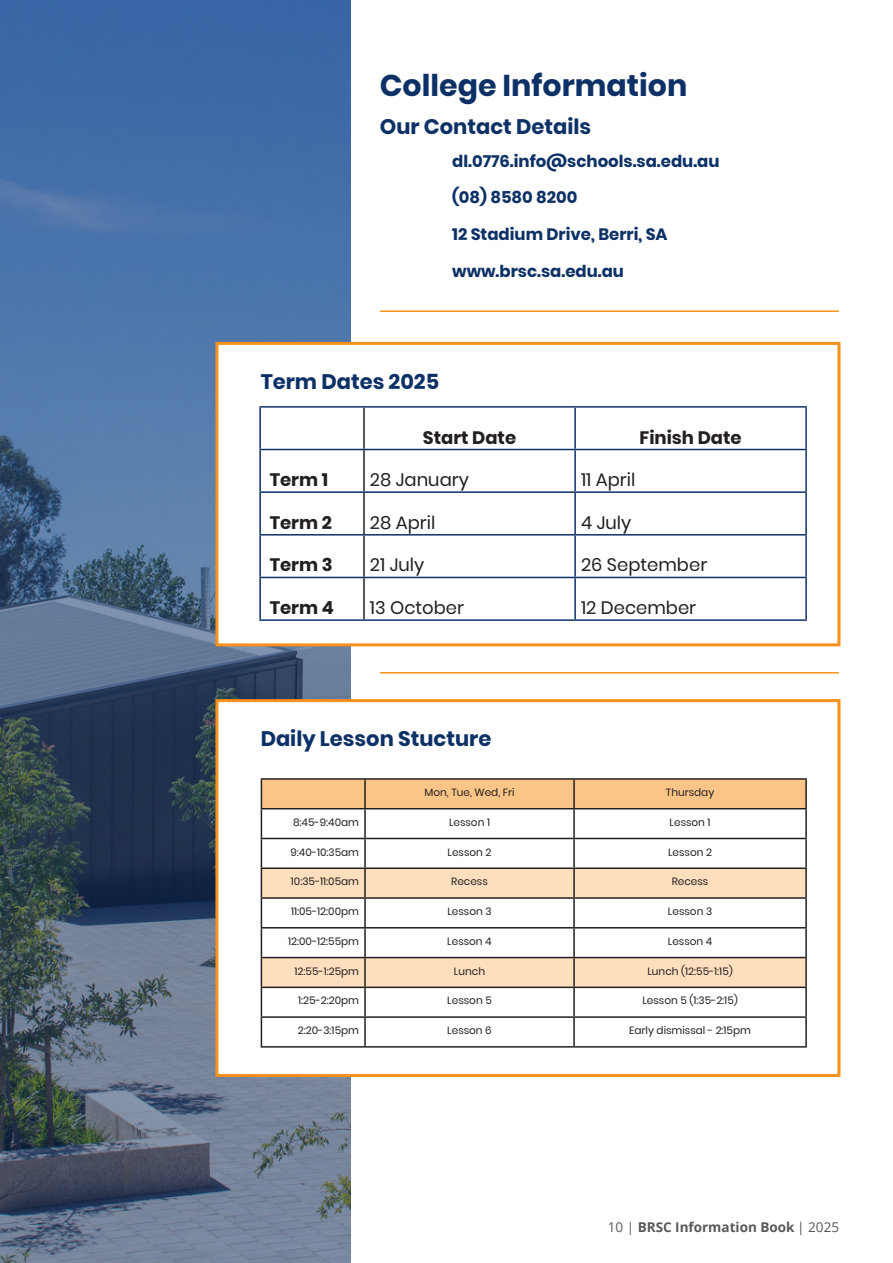
<style>
.page{position:relative;width:893px;height:1263px;background:#fff}
.page>*{position:absolute;margin:0;border:0;box-sizing:border-box;transform-origin:0 0}
.Main_Page_Header{font:700 30px "Poppins";color:#0d3166}
.Blue_sub_Header{font:700 21px "Poppins";color:#0d3166}
.Blue_sub_Header-2{font:18px "Poppins";color:#231f20}
.Blue_sub_Header-3{font:700 18px "Poppins";color:#231f20}
.Body_Text{font:700 16.5px "Poppins";color:#0d3166}
.t1{font:700 13.5px "Open Sans";color:#231f20}
.Table_daily_structure{font:10.5px "Poppins";color:#231f20}
.s1{font-weight:400}
</style>
<div class="page">
<img style="left:0;top:0;width:350px;height:1263px">
<hr style="left:380px;top:310px;width:459px;height:2px;background:#f6911e">
<hr style="left:380px;top:672px;width:459px;height:1px;background:#f6911e">
<div style="left:215px;top:342px;width:625px;height:304px;background:#fff;border:3px solid #f6911e"></div>
<div style="left:215px;top:699px;width:625px;height:378px;background:#fff;border:3px solid #f6911e"></div>
<hr style="left:363px;top:408px;width:2px;height:41px;background:#231f20">
<hr style="left:363px;top:450px;width:2px;height:41px;background:#231f20">
<hr style="left:363px;top:493px;width:2px;height:41px;background:#231f20">
<hr style="left:363px;top:535px;width:2px;height:42px;background:#231f20">
<hr style="left:363px;top:578px;width:2px;height:41px;background:#231f20">
<hr style="left:574px;top:408px;width:2px;height:41px;background:#0d3166">
<hr style="left:574px;top:450px;width:2px;height:41px;background:#0d3166">
<hr style="left:574px;top:493px;width:2px;height:41px;background:#0d3166">
<hr style="left:574px;top:535px;width:2px;height:42px;background:#0d3166">
<hr style="left:574px;top:578px;width:2px;height:41px;background:#0d3166">
<hr style="left:259px;top:406px;width:105px;height:2px;background:#0d3166">
<hr style="left:259px;top:408px;width:2px;height:41px;background:#0d3166">
<hr style="left:364px;top:406px;width:211px;height:2px;background:#0d3166">
<hr style="left:575px;top:406px;width:232px;height:2px;background:#0d3166">
<hr style="left:805px;top:408px;width:2px;height:41px;background:#0d3166">
<hr style="left:259px;top:449px;width:105px;height:1px;background:#0d3166">
<hr style="left:259px;top:450px;width:2px;height:41px;background:#0d3166">
<hr style="left:364px;top:449px;width:211px;height:1px;background:#0d3166">
<hr style="left:575px;top:449px;width:232px;height:1px;background:#0d3166">
<hr style="left:805px;top:450px;width:2px;height:41px;background:#0d3166">
<hr style="left:259px;top:491px;width:105px;height:2px;background:#0d3166">
<hr style="left:259px;top:493px;width:2px;height:41px;background:#0d3166">
<hr style="left:364px;top:491px;width:211px;height:2px;background:#0d3166">
<hr style="left:575px;top:491px;width:232px;height:2px;background:#0d3166">
<hr style="left:805px;top:493px;width:2px;height:41px;background:#0d3166">
<hr style="left:259px;top:534px;width:105px;height:1px;background:#0d3166">
<hr style="left:259px;top:535px;width:2px;height:42px;background:#0d3166">
<hr style="left:364px;top:534px;width:211px;height:1px;background:#0d3166">
<hr style="left:575px;top:534px;width:232px;height:1px;background:#0d3166">
<hr style="left:805px;top:535px;width:2px;height:42px;background:#0d3166">
<hr style="left:259px;top:577px;width:105px;height:1px;background:#0d3166">
<hr style="left:259px;top:578px;width:2px;height:41px;background:#0d3166">
<hr style="left:364px;top:577px;width:211px;height:1px;background:#0d3166">
<hr style="left:575px;top:577px;width:232px;height:1px;background:#0d3166">
<hr style="left:805px;top:578px;width:2px;height:41px;background:#0d3166">
<hr style="left:259px;top:619px;width:105px;height:2px;background:#0d3166">
<hr style="left:364px;top:619px;width:211px;height:2px;background:#0d3166">
<hr style="left:575px;top:619px;width:232px;height:2px;background:#0d3166">
<hr style="left:261px;top:778px;width:104px;height:2px;background:#231f20">
<hr style="left:365px;top:778px;width:209px;height:2px;background:#231f20">
<hr style="left:574px;top:778px;width:233px;height:2px;background:#231f20">
<hr style="left:805px;top:780px;width:2px;height:28px;background:#231f20">
<hr style="left:574px;top:808px;width:233px;height:1px;background:#231f20">
<hr style="left:805px;top:809px;width:2px;height:29px;background:#231f20">
<hr style="left:574px;top:838px;width:233px;height:1px;background:#231f20">
<hr style="left:805px;top:839px;width:2px;height:28px;background:#231f20">
<hr style="left:574px;top:867px;width:233px;height:2px;background:#231f20">
<hr style="left:805px;top:869px;width:2px;height:28px;background:#231f20">
<hr style="left:574px;top:897px;width:233px;height:2px;background:#231f20">
<hr style="left:805px;top:899px;width:2px;height:28px;background:#231f20">
<hr style="left:574px;top:927px;width:233px;height:1px;background:#231f20">
<hr style="left:805px;top:928px;width:2px;height:29px;background:#231f20">
<hr style="left:574px;top:957px;width:233px;height:1px;background:#231f20">
<hr style="left:805px;top:958px;width:2px;height:28px;background:#231f20">
<hr style="left:574px;top:986px;width:233px;height:2px;background:#231f20">
<hr style="left:805px;top:988px;width:2px;height:28px;background:#231f20">
<svg style="left:261px;top:779px;width:545px;height:267px"></svg>
<hr style="left:365px;top:1016px;width:209px;height:2px;background:#231f20">
<hr style="left:364px;top:1018px;width:2px;height:28px;background:#231f20">
<hr style="left:574px;top:1016px;width:233px;height:2px;background:#231f20">
<hr style="left:573px;top:1018px;width:2px;height:28px;background:#231f20">
<hr style="left:805px;top:1018px;width:2px;height:28px;background:#231f20">
<hr style="left:261px;top:1046px;width:104px;height:1px;background:#231f20">
<hr style="left:365px;top:1046px;width:209px;height:1px;background:#231f20">
<hr style="left:574px;top:1046px;width:233px;height:1px;background:#231f20">
<p class="Main_Page_Header" style="left:380px;top:68px;width:309px">College Information</p>
<p class="Blue_sub_Header" style="left:380px;top:115px;width:213px">Our Contact Details</p>
<p class="Body_Text" style="left:452px;top:151px;width:269px">dl.0776.info@schools.sa.edu.au</p>
<p class="Body_Text" style="left:452px;top:188px;width:127px">(08) 8580 8200</p>
<p class="Body_Text" style="left:452px;top:225px;width:217px">12 Stadium Drive, Berri, SA</p>
<p class="Body_Text" style="left:452px;top:262px;width:173px">www.brsc.sa.edu.au</p>
<p class="Blue_sub_Header" style="left:261px;top:369px;width:180px">Term Dates 2025</p>
<p class="Blue_sub_Header-3" style="left:423px;top:427px;width:95px">Start Date</p>
<p class="Blue_sub_Header-3" style="left:639px;top:427px;width:104px">Finish Date</p>
<p class="Blue_sub_Header-3" style="left:270px;top:469px;width:60px">Term 1</p>
<p class="Blue_sub_Header-2" style="left:370px;top:469px;width:100px">28 January</p>
<p class="Blue_sub_Header-2" style="left:581px;top:469px;width:56px">11 April</p>
<p class="Blue_sub_Header-3" style="left:270px;top:512px;width:64px">Term 2</p>
<p class="Blue_sub_Header-2" style="left:370px;top:512px;width:67px">28 April</p>
<p class="Blue_sub_Header-2" style="left:581px;top:512px;width:52px">4 July</p>
<p class="Blue_sub_Header-3" style="left:270px;top:555px;width:64px">Term 3</p>
<p class="Blue_sub_Header-2" style="left:370px;top:555px;width:56px">21 July</p>
<p class="Blue_sub_Header-2" style="left:581px;top:555px;width:128px">26 September</p>
<p class="Blue_sub_Header-3" style="left:270px;top:597px;width:66px">Term 4</p>
<p class="Blue_sub_Header-2" style="left:370px;top:597px;width:96px">13 October</p>
<p class="Blue_sub_Header-2" style="left:581px;top:597px;width:117px">12 December</p>
<p class="Blue_sub_Header" style="left:261px;top:726px;width:232px">Daily Lesson Stucture</p>
<p class="Table_daily_structure" style="left:424px;top:786px;width:92px">Mon, Tue, Wed, Fri</p>
<p class="Table_daily_structure" style="left:666px;top:786px;width:50px">Thursday</p>
<p class="Table_daily_structure" style="left:293px;top:816px;width:67px">8:45-9:40am</p>
<p class="Table_daily_structure" style="left:449px;top:816px;width:43px">Lesson 1</p>
<p class="Table_daily_structure" style="left:669px;top:816px;width:43px">Lesson 1</p>
<p class="Table_daily_structure" style="left:290px;top:846px;width:70px">9:40-10:35am</p>
<p class="Table_daily_structure" style="left:447px;top:846px;width:46px">Lesson 2</p>
<p class="Table_daily_structure" style="left:668px;top:846px;width:46px">Lesson 2</p>
<p class="Table_daily_structure" style="left:291px;top:875px;width:70px">10:35-11:05am</p>
<p class="Table_daily_structure" style="left:451px;top:875px;width:38px">Recess</p>
<p class="Table_daily_structure" style="left:672px;top:875px;width:38px">Recess</p>
<p class="Table_daily_structure" style="left:291px;top:905px;width:69px">11:05-12:00pm</p>
<p class="Table_daily_structure" style="left:447px;top:905px;width:46px">Lesson 3</p>
<p class="Table_daily_structure" style="left:668px;top:905px;width:46px">Lesson 3</p>
<p class="Table_daily_structure" style="left:288px;top:935px;width:72px">12:00-12:55pm</p>
<p class="Table_daily_structure" style="left:447px;top:935px;width:46px">Lesson 4</p>
<p class="Table_daily_structure" style="left:668px;top:935px;width:46px">Lesson 4</p>
<p class="Table_daily_structure" style="left:295px;top:965px;width:66px">12:55-1:25pm</p>
<p class="Table_daily_structure" style="left:454px;top:965px;width:33px">Lunch</p>
<p class="Table_daily_structure" style="left:647px;top:965px;width:87px">Lunch (12:55-1:15)</p>
<p class="Table_daily_structure" style="left:298px;top:994px;width:62px">1:25-2:20pm</p>
<p class="Table_daily_structure" style="left:447px;top:994px;width:46px">Lesson 5</p>
<p class="Table_daily_structure" style="left:642px;top:994px;width:97px">Lesson 5 (1:35-2:15)</p>
<p class="Table_daily_structure" style="left:298px;top:1024px;width:63px">2:20-3:15pm</p>
<p class="Table_daily_structure" style="left:447px;top:1024px;width:46px">Lesson 6</p>
<p class="Table_daily_structure" style="left:629px;top:1024px;width:123px">Early dismissal - 2:15pm</p>
<p class="t1" style="left:608px;top:1217px;width:233px"><span class="s1">10 |</span> BRSC Information Book <span class="s1">| 2025</span></p>
</div>
